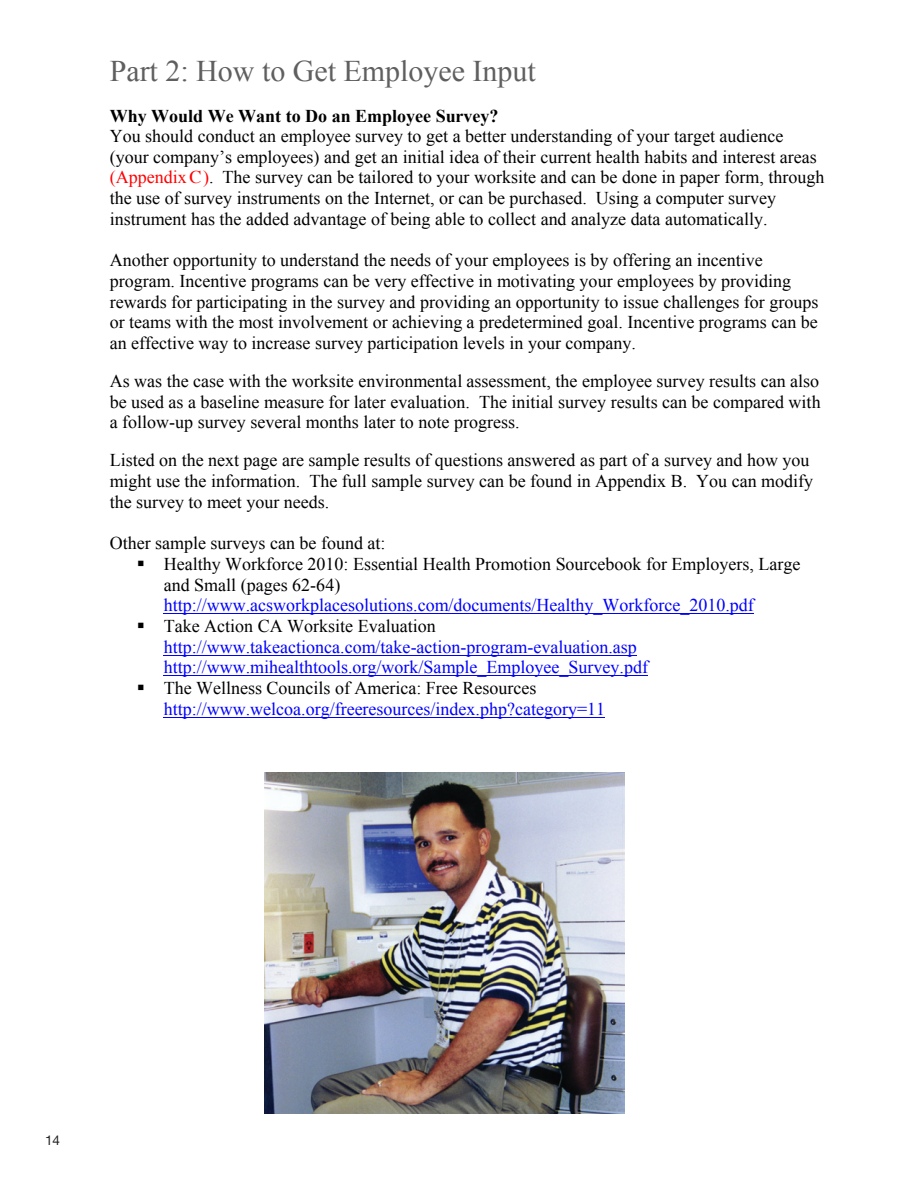
<style>
.page{position:relative;width:918px;height:1188px;background:#fff}
.page>*{position:absolute;margin:0;border:0;box-sizing:border-box;transform-origin:0 0}
.t1{font:30px "Times New Roman";color:#5f5f5f}
.t2{font:18px/20.7px "Times New Roman";color:#000}
.t3{font:18px/20.7px "Times New Roman";color:#00f}
.t4{font:18px "Times";color:#f00}
.t5{font:13.5px "Helvetica Neue";color:#231f20}
.s1{font-weight:700}
.s2{color:#f00}
.s3{color:#000}
</style>
<div class="page">
<img style="left:264px;top:772px;width:360px;height:341px">
<hr style="left:164px;top:613px;width:590px;height:1px;background:#00f">
<hr style="left:164px;top:655px;width:473px;height:1px;background:#00f">
<hr style="left:164px;top:675px;width:484px;height:1px;background:#00f">
<hr style="left:164px;top:717px;width:441px;height:1px;background:#00f">
<p class="t1" style="left:110px;top:51px;width:428px">Part 2: How to Get Employee Input</p>
<p class="t2" style="left:110px;top:105px;width:716px"><span class="s1">Why Would We Want to Do an Employee Survey?<br></span>You should conduct an employee survey to get a better understanding of your target audience (your company’s employees) and get an initial idea of their current health habits and interest areas <span class="s2">(Appendix B)</span>. The survey can be tailored to your worksite and can be done in paper form, through the use of survey instruments on the Internet, or can be purchased. Using a computer survey instrument has the added advantage of being able to collect and analyze data automatically.</p>
<p class="t2" style="left:110px;top:250px;width:710px">Another opportunity to understand the needs of your employees is by offering an incentive program. Incentive programs can be very effective in motivating your employees by providing rewards for participating in the survey and providing an opportunity to issue challenges for groups or teams with the most involvement or achieving a predetermined goal. Incentive programs can be an effective way to increase survey participation levels in your company.</p>
<p class="t2" style="left:110px;top:370px;width:712px;text-align:justify">As was the case with the worksite environmental assessment, the employee survey results can also be used as a baseline measure for later evaluation. The initial survey results can be compared with a follow-up survey several months later to note progress.</p>
<p class="t2" style="left:110px;top:450px;width:705px">Listed on the next page are sample results of questions answered as part of a survey and how you might use the information. The full sample survey can be found in Appendix B. You can modify the survey to meet your needs.</p>
<p class="t3" style="left:164px;top:533px;width:638px;text-indent:-54px"><span class="s3">Other sample surveys can be found at:<br>Healthy Workforce 2010: Essential Health Promotion Sourcebook for Employers, Large and Small (pages 62-64) </span>http://www.acsworkplacesolutions.com/documents/Healthy_Workforce_2010.pdf<br><span class="s3">Take Action CA Worksite Evaluation </span>http://www.takeactionca.com/take-action-program-evaluation.asp http://www.mihealthtools.org/work/Sample_Employee_Survey.pdf<br><span class="s3">The Wellness Councils of America: Free Resources </span>http://www.welcoa.org/freeresources/index.php?category=11</p>
<p class="t4" style="left:189px;top:160px;width:14px">C</p>
<p class="t5" style="left:45px;top:1132px;width:17px">14</p>
</div>
